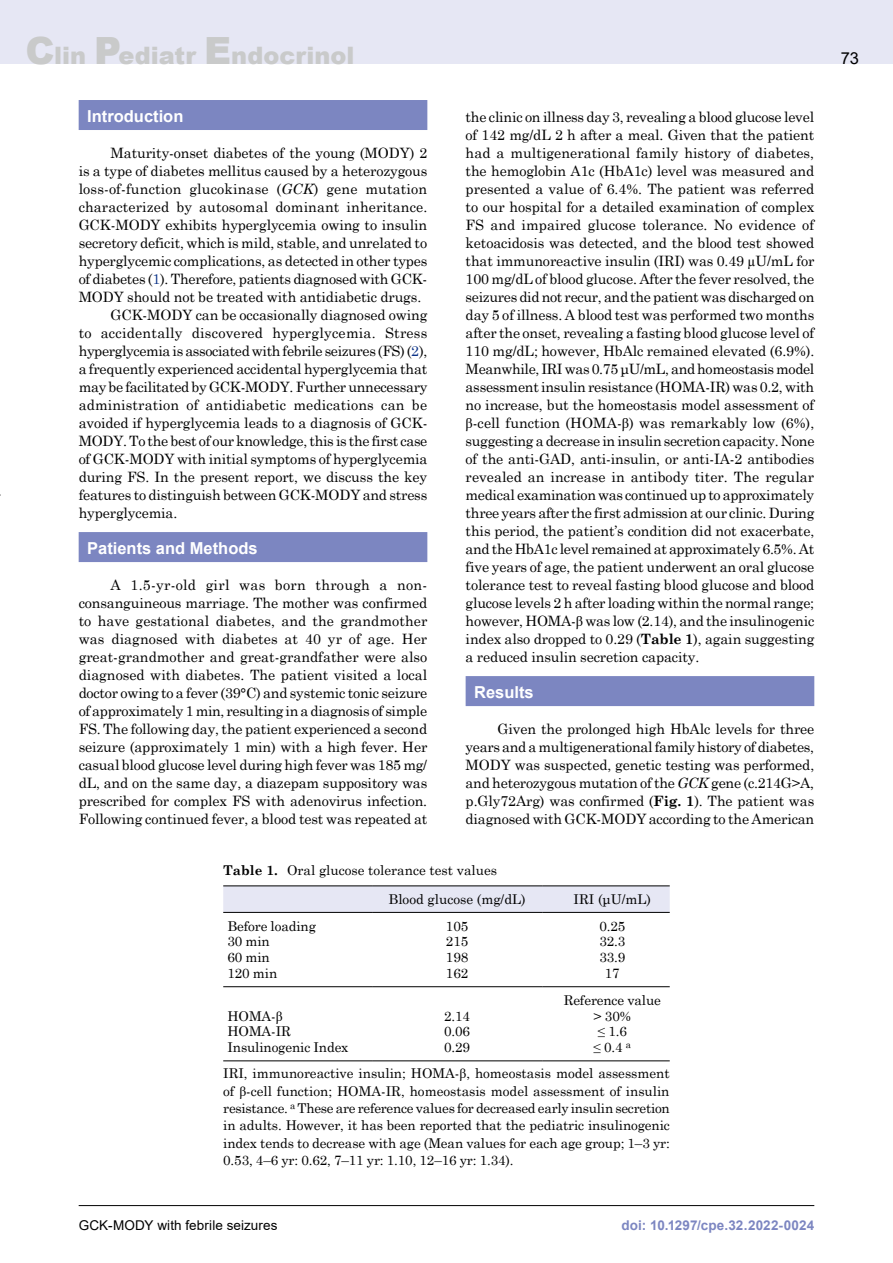
<style>
.page{position:relative;width:893px;height:1263px;background:#fff}
.page>*{position:absolute;margin:0;border:0;box-sizing:border-box;transform-origin:0 0}
.t1{font:900 24px "Arial";color:#c9caca}
.t2{font:700 16.5px "Arial";color:#fff}
.t3{font:16.5px "Arial";color:#000}
.t4{font:14.25px/18px "Century Schoolbook";letter-spacing:-.01em;color:#000;text-align:justify}
.t5{font:14.25px "Century Schoolbook";letter-spacing:.01em;color:#000}
.t6{font:14.25px "Century Schoolbook";letter-spacing:.015em;color:#000}
.t7{font:13.5px/17.2px "Century Schoolbook";letter-spacing:-.01em;color:#000}
.t8{font:700 13.5px "Arial";letter-spacing:.015em;color:#7c86c1}
.t9{font:13.5px "Arial";letter-spacing:.01em;color:#000}
.s1{font-size:37.5px}
.s2{font-style:italic}
.s3{color:#0c3388}
.s4{font-family:"Times New Roman"}
.s5{font-weight:700}
</style>
<div class="page">
<div style="left:0;top:0;width:893px;height:64px;background:#e6e7f4"></div>
<hr style="left:79px;top:1205px;width:735px;height:1px;background:#000">
<div style="left:79px;top:100px;width:348px;height:30px;background:#7c86c1"></div>
<div style="left:79px;top:532px;width:348px;height:30px;background:#7c86c1"></div>
<div style="left:466px;top:676px;width:348px;height:30px;background:#7c86c1"></div>
<svg style="left:223px;top:886px;width:447px;height:26px;background:#e1e2ef"></svg>
<hr style="left:223px;top:885px;width:149px;height:1px;background:#000">
<hr style="left:372px;top:885px;width:170px;height:1px;background:#000">
<hr style="left:542px;top:885px;width:128px;height:1px;background:#000">
<hr style="left:223px;top:912px;width:149px;height:1px;background:#000">
<hr style="left:372px;top:912px;width:170px;height:1px;background:#000">
<hr style="left:542px;top:912px;width:128px;height:1px;background:#000">
<hr style="left:223px;top:1060px;width:149px;height:1px;background:#000">
<hr style="left:372px;top:1060px;width:170px;height:1px;background:#000">
<hr style="left:542px;top:1060px;width:128px;height:1px;background:#000">
<hr style="left:223px;top:986px;width:149px;height:1px;background:#000">
<hr style="left:372px;top:986px;width:170px;height:1px;background:#000">
<hr style="left:542px;top:986px;width:128px;height:1px;background:#000">
<h1 class="t1" style="left:26px;top:38px;width:330px"><span class="s1">C</span>lin <span class="s1">P</span>ediatr <span class="s1">E</span>ndocrinol</h1>
<p class="t2" style="left:87px;top:104px;width:98px">Introduction</p>
<p class="t4" style="left:111px;top:142px;width:318px">Maturity-onset diabetes of the young (MODY) 2</p>
<p class="t4" style="left:79px;top:160px;width:350px">is a type of diabetes mellitus caused by a heterozygous</p>
<p class="t5" style="left:79px;top:176px;width:350px">loss-of-function glucokinase (<span class="s2">GCK</span>) gene mutation</p>
<p class="t5" style="left:79px;top:194px;width:350px">characterized by autosomal dominant inheritance.</p>
<p class="t4" style="left:79px;top:214px;width:350px">GCK-MODY exhibits hyperglycemia owing to insulin</p>
<p class="t4" style="left:79px;top:232px;width:350px">secretory deficit, which is mild, stable, and unrelated to</p>
<p class="t4" style="left:79px;top:250px;width:350px">hyperglycemic complications, as detected in other types</p>
<p class="t4" style="left:79px;top:268px;width:350px">of diabetes (<span class="s3">1</span>). Therefore, patients diagnosed with GCK-</p>
<p class="t4" style="left:79px;top:286px;width:344px">MODY should not be treated with antidiabetic drugs.</p>
<p class="t4" style="left:111px;top:304px;width:318px">GCK-MODY can be occasionally diagnosed owing</p>
<p class="t6" style="left:79px;top:320px;width:350px">to accidentally discovered hyperglycemia. Stress</p>
<p class="t4" style="left:79px;top:340px;width:350px">hyperglycemia is associated with febrile seizures (FS) (<span class="s3">2</span>),</p>
<p class="t4" style="left:79px;top:358px;width:350px">a frequently experienced accidental hyperglycemia that</p>
<p class="t4" style="left:79px;top:376px;width:350px">may be facilitated by GCK-MODY. Further unnecessary</p>
<p class="t5" style="left:79px;top:392px;width:350px">administration of antidiabetic medications can be</p>
<p class="t4" style="left:79px;top:412px;width:350px">avoided if hyperglycemia leads to a diagnosis of GCK-</p>
<p class="t4" style="left:79px;top:430px;width:350px">MODY. To the best of our knowledge, this is the first case</p>
<p class="t4" style="left:79px;top:448px;width:350px">of GCK-MODY with initial symptoms of hyperglycemia</p>
<p class="t4" style="left:79px;top:466px;width:350px">during FS. In the present report, we discuss the key</p>
<p class="t4" style="left:79px;top:484px;width:350px">features to distinguish between GCK-MODY and stress</p>
<p class="t4" style="left:79px;top:502px;width:100px">hyperglycemia.</p>
<p class="t2" style="left:87px;top:536px;width:172px">Patients and Methods</p>
<p class="t4" style="left:79px;top:574px;width:350px;text-indent:32px">A 1.5-yr-old girl was born through a non&shy;consanguineous marriage. The mother was confirmed to have gestational diabetes, and the grandmother was diagnosed with diabetes at 40 yr of age. Her great-grandmother and great-grandfather were also diagnosed with diabetes. The patient visited a local doctor owing to a fever (39°C) and systemic tonic seizure of approximately 1 min, resulting in a diagnosis of simple FS. The following day, the patient experienced a second seizure (approximately 1 min) with a high fever. Her casual blood glucose level during high fever was 185 mg/ dL, and on the same day, a diazepam suppository was prescribed for complex FS with adenovirus infection.<br>Following continued fever, a blood test was repeated at</p>
<p class="t4" style="left:466px;top:106px;width:350px">the clinic on illness day 3, revealing a blood glucose level of 142 mg/dL 2 h after a meal. Given that the patient had a multigenerational family history of diabetes, the hemoglobin A1c (HbA1c) level was measured and presented a value of 6.4%. The patient was referred to our hospital for a detailed examination of complex FS and impaired glucose tolerance. No evidence of ketoacidosis was detected, and the blood test showed that immunoreactive insulin (IRI) was 0.49 µU/mL for 100 mg/dL of blood glucose. After the fever resolved, the seizures did not recur, and the patient was discharged on day 5 of illness. A blood test was performed two months after the onset, revealing a fasting blood glucose level of 110 mg/dL; however, HbAlc remained elevated (6.9%).<br>Meanwhile, IRI was 0.75 μU/mL, and homeostasis model assessment insulin resistance (HOMA-IR) was 0.2, with no increase, but the homeostasis model assessment of <span class="s4">β</span>-cell function (HOMA-<span class="s4">β</span>) was remarkably low (6%), suggesting a decrease in insulin secretion capacity. None of the anti-GAD, anti-insulin, or anti-IA-2 antibodies revealed an increase in antibody titer. The regular medical examination was continued up to approximately three years after the first admission at our clinic. During this period, the patient’s condition did not exacerbate, and the HbA1c level remained at approximately 6.5%. At five years of age, the patient underwent an oral glucose tolerance test to reveal fasting blood glucose and blood glucose levels 2 h after loading within the normal range; however, HOMA-<span class="s4">β</span> was low (2.14), and the insulinogenic index also dropped to 0.29 (<span class="s5">Table 1</span>), again suggesting a reduced insulin secretion capacity.</p>
<p class="t2" style="left:474px;top:680px;width:61px">Results</p>
<p class="t4" style="left:466px;top:718px;width:350px;text-indent:32px">Given the prolonged high HbAlc levels for three years and a multigenerational family history of diabetes, MODY was suspected, genetic testing was performed, and heterozygous mutation of the <span class="s2">GCK</span> gene (c.214G&gt;A, p.Gly72Arg) was confirmed (<span class="s5">Fig. 1</span>). The patient was diagnosed with GCK-MODY according to the American</p>
<p class="t7" style="left:389px;top:854px;width:138px;line-height:29px;text-indent:-165px"><span class="s5">Table 1.</span> Oral glucose tolerance test values<br>Blood glucose (mg/dL)</p>
<p class="t7" style="left:574px;top:889px;width:79px">IRI (μU/mL)</p>
<p class="t7" style="left:227px;top:916px;width:90px">Before loading</p>
<p class="t7" style="left:446px;top:916px;width:24px">105</p>
<p class="t7" style="left:599px;top:916px;width:27px">0.25</p>
<p class="t7" style="left:227px;top:932px;width:44px">30 min</p>
<p class="t7" style="left:446px;top:932px;width:24px">215</p>
<p class="t7" style="left:599px;top:932px;width:27px">32.3</p>
<p class="t7" style="left:227px;top:948px;width:44px">60 min</p>
<p class="t7" style="left:446px;top:948px;width:24px">198</p>
<p class="t7" style="left:599px;top:948px;width:27px">33.9</p>
<p class="t7" style="left:227px;top:963px;width:51px">120 min</p>
<p class="t7" style="left:446px;top:963px;width:24px">162</p>
<p class="t7" style="left:564px;top:959px;width:99px;line-height:26.5px;text-align:center">17<br>Reference value</p>
<p class="t7" style="left:227px;top:1006px;width:57px">HOMA-<span class="s4">β</span></p>
<p class="t7" style="left:444px;top:1006px;width:27px">2.14</p>
<p class="t7" style="left:594px;top:1006px;width:39px">&gt; 30%</p>
<p class="t7" style="left:227px;top:1022px;width:65px">HOMA-IR</p>
<p class="t7" style="left:444px;top:1022px;width:27px">0.06</p>
<p class="t7" style="left:598px;top:1022px;width:31px">≤ 1.6</p>
<p class="t7" style="left:227px;top:1038px;width:123px">Insulinogenic Index</p>
<p class="t7" style="left:444px;top:1038px;width:27px">0.29</p>
<p class="t7" style="left:223px;top:1033px;width:448px;line-height:26.1px;text-indent:370px">≤ 0.4 <sup>a<br></sup>IRI, immunoreactive insulin; HOMA-<span class="s4">β</span>, homeostasis model assessment</p>
<p class="t7" style="left:223px;top:1081px;width:448px;text-align:justify">of <span class="s4">β</span>-cell function; HOMA-IR, homeostasis model assessment of insulin resistance. <sup>a</sup> These are reference values for decreased early insulin secretion in adults. However, it has been reported that the pediatric insulinogenic index tends to decrease with age (Mean values for each age group; 1–3 yr:<br>0.53, 4–6 yr: 0.62, 7–11 yr: 1.10, 12–16 yr: 1.34).</p>
<p class="t9" style="left:79px;top:1216px;width:200px">GCK-MODY with febrile seizures</p>
<p class="t8" style="left:621px;top:1216px;width:194px">doi: 10.1297/cpe.32.2022-0024</p>
<p class="t3" style="left:841px;top:47px;width:20px">73</p>
</div>
